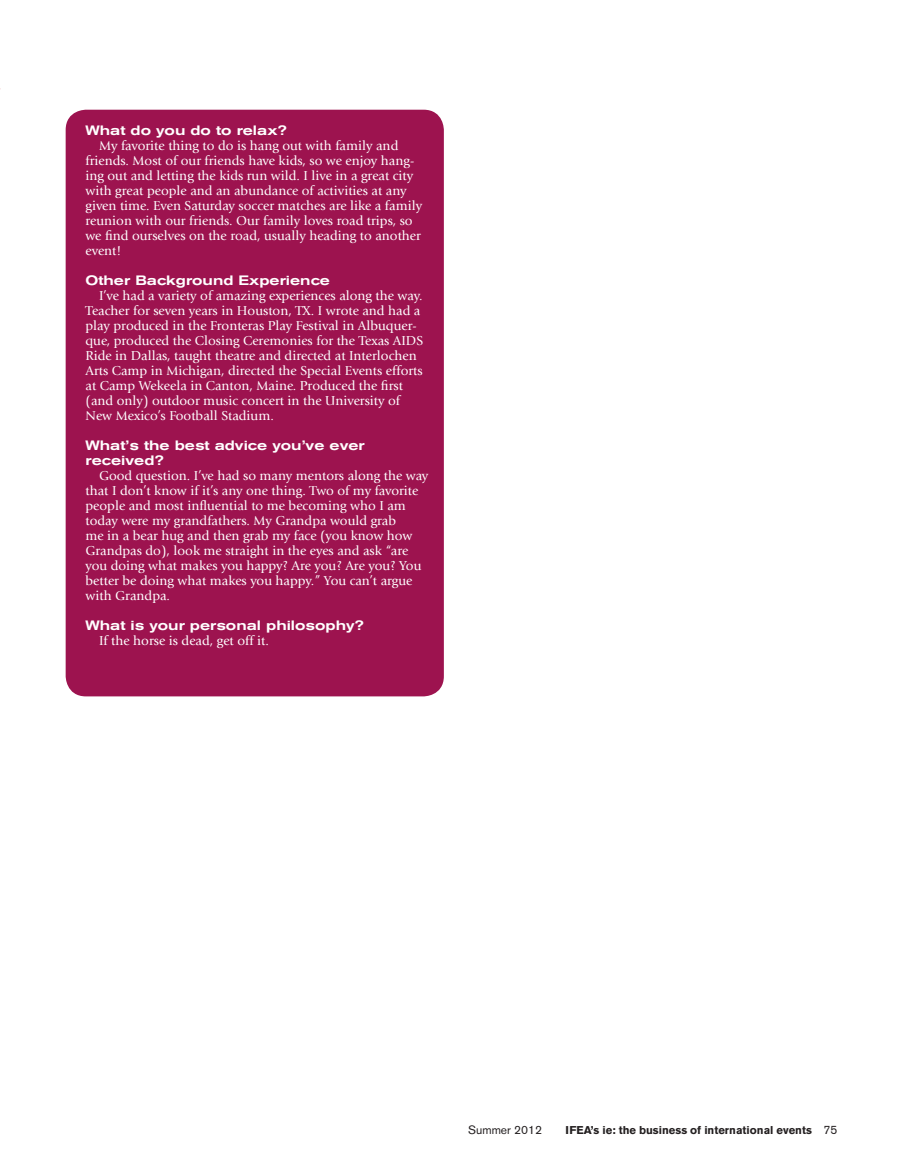
<style>
.page{position:relative;width:905px;height:1175px;background:#fff}
.page>*{position:absolute;margin:0;border:0;box-sizing:border-box;transform-origin:0 0}
.t1{font:13.5px/15px "Giovanni";color:#fff}
.t2{font:500 expanded 13.5px/15px "Akzidenz Grotesk BE";color:#fff}
.t3{font:12px "Akzidenz Grotesk BE";color:#231f20}
.t4{font:700 11.25px "Akzidenz Grotesk BE";color:#231f20}
.s1{font-weight:400;font-size:12px}
</style>
<div class="page">
<div style="left:68px;top:112px;width:373px;height:582px;background:#9d134f;border-radius:18px"></div>
<div style="left:66px;top:110px;width:378px;height:586px;border:4px solid #9d134f;border-radius:18px"></div>
<p class="t2" style="left:86px;top:123px;width:203px">What do you do to relax?</p>
<p class="t1" style="left:86px;top:138px;width:338px;text-indent:14px">My favorite thing to do is hang out with family and friends. Most of our friends have kids, so we enjoy hang&shy;ing out and letting the kids run wild. I live in a great city with great people and an abundance of activities at any given time. Even Saturday soccer matches are like a family reunion with our friends. Our family loves road trips, so we find ourselves on the road, usually heading to another event!</p>
<p class="t2" style="left:86px;top:273px;width:246px">Other Background Experience</p>
<p class="t1" style="left:86px;top:288px;width:339px;text-indent:14px">I’ve had a variety of amazing experiences along the way.<br>Teacher for seven years in Houston, TX. I wrote and had a play produced in the Fronteras Play Festival in Albuquer&shy;que, produced the Closing Ceremonies for the Texas AIDS Ride in Dallas, taught theatre and directed at Interlochen Arts Camp in Michigan, directed the Special Events efforts at Camp Wekeela in Canton, Maine. Produced the first (and only) outdoor music concert in the University of New Mexico’s Football Stadium.</p>
<p class="t2" style="left:86px;top:438px;width:281px">What’s the best advice you’ve ever received?</p>
<p class="t1" style="left:86px;top:468px;width:344px;text-indent:14px">Good question. I’ve had so many mentors along the way that I don’t know if it’s any one thing. Two of my favorite people and most influential to me becoming who I am today were my grandfathers. My Grandpa would grab<br>me in a bear hug and then grab my face (you know how Grandpas do), look me straight in the eyes and ask “are you doing what makes you happy? Are you? Are you? You better be doing what makes you happy.” You can’t argue with Grandpa.</p>
<p class="t2" style="left:86px;top:618px;width:280px">What is your personal philosophy?</p>
<p class="t1" style="left:99px;top:633px;width:171px">If the horse is dead, get off it.</p>
<p class="t3" style="left:468px;top:1123px;width:76px">Summer 2012</p>
<p class="t4" style="left:565px;top:1124px;width:273px">IFEA’s ie: the business of international events <span class="s1">75</span></p>
</div>
